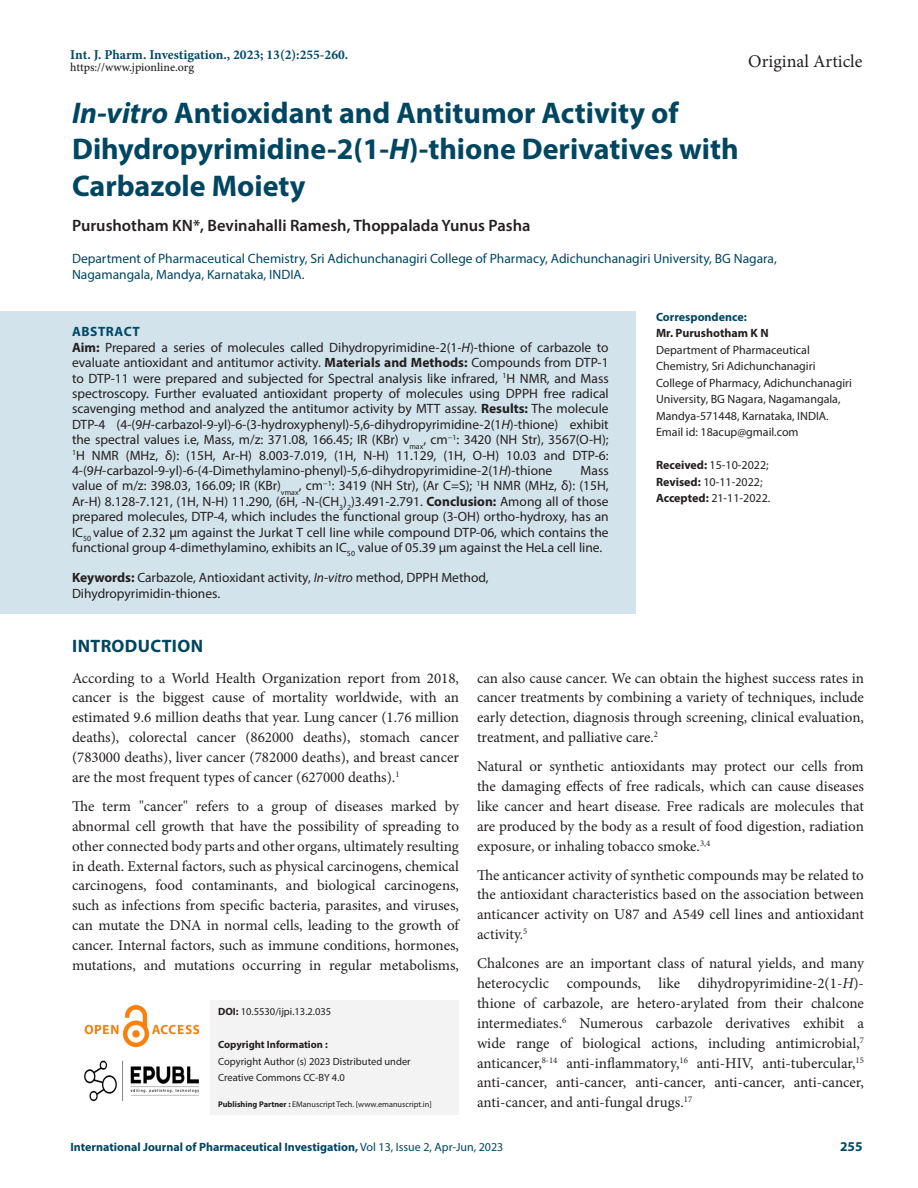
<style>
.page{position:relative;width:918px;height:1188px;background:#fff}
.page>*{position:absolute;margin:0;border:0;box-sizing:border-box;transform-origin:0 0}
.Art_Title{font:700 30px/36.5px "Myriad Pro";color:#004661}
.t1{font:18px "Minion Pro";color:#231f20}
.Intro_head{font:700 18px "Myriad Pro";letter-spacing:.02em;color:#004661}
.Author_Names{font:600 16.5px "Myriad Pro";color:#231f20}
.Body_text{font:15px/20px "Minion Pro";color:#231f20;text-align:justify}
.Body_text__FO{font:15px/20px "Minion Pro";color:#231f20;text-align:justify}
.Abstract_TXT{font:13.5px/15.5px "Myriad Pro";color:#231f20}
.Author_Affiliations{font:13.5px/15.5px "Myriad Pro";color:#004661}
.KY{font:13.5px/15.5px "Myriad Pro";color:#231f20}
.t2{font:700 13.5px "Minion Pro";letter-spacing:-.005em;color:#004a67}
.ABS_Heading{font:700 13.5px "Myriad Pro";letter-spacing:.04em;color:#004a67}
.Correspondence_AU_Af{font:12px/16.5px "Myriad Pro";color:#231f20}
.Correspondence_AU_Af-2{font:700 12px "Myriad Pro";color:#004661}
.Journal_Dates{font:12px "Myriad Pro";color:#231f20}
.t3{font:500 12px "Minion Pro";letter-spacing:-.005em;color:#231f20}
.Correspondence_AU_Af-3{font:700 12px "Myriad Pro";color:#231f20}
.t4{font:10.5px/16.5px "Myriad Pro";color:#231f20}
.t5{font:700 10.5px "Myriad Pro";color:#231f20}
.t6{font:8.25px "Myriad Pro";color:#231f20}
.s1{font-style:italic}
.s2{font-weight:700}
.s3{font-weight:400}
</style>
<div class="page">
<img style="left:84px;top:1004px;width:116px;height:44px">
<img style="left:84px;top:1060px;width:115px;height:42px">
<div style="left:211px;top:1000px;width:248px;height:114px;background:#f3f3f4"></div>
<div style="left:0;top:312px;width:636px;height:302px;background:#d2e3eb"></div>
<p class="t2" style="left:70px;top:45px;width:280px">Int. J. Pharm. Investigation., 2023; 13 (2):255-260.</p>
<p class="t3" style="left:70px;top:59px;width:125px">https://www.jpionline.org</p>
<p class="t1" style="left:748px;top:49px;width:116px">Original Article</p>
<p class="Art_Title" style="left:72px;top:94px;width:668px"><span class="s1">In-vitro</span> Antioxidant and Antitumor Activity of<br>Dihydropyrimidine-2(1-<span class="s1">H</span>)-thione Derivatives with<br>Carbazole Moiety</p>
<p class="Author_Names" style="left:72px;top:215px;width:460px">Purushotham KN*, Bevinahalli Ramesh, Thoppalada Yunus Pasha</p>
<p class="Author_Affiliations" style="left:72px;top:251px;width:706px">Department of Pharmaceutical Chemistry, Sri Adichunchanagiri College of Pharmacy, Adichunchanagiri University, BG Nagara,<br>Nagamangala, Mandya, Karnataka, INDIA.</p>
<p class="Correspondence_AU_Af-2" style="left:656px;top:309px;width:92px">Correspondence:</p>
<p class="Correspondence_AU_Af-3" style="left:656px;top:325px;width:114px">Mr. Purushotham K N</p>
<p class="Correspondence_AU_Af" style="left:656px;top:341px;width:197px">Department of Pharmaceutical Chemistry, Sri Adichunchanagiri College of Pharmacy, Adichunchanagiri University, BG Nagara, Nagamangala, Mandya-571 448, Karnataka, INDIA.</p>
<p class="Correspondence_AU_Af" style="left:656px;top:424px;width:144px">Email id: 1 8acup@gmail.com</p>
<p class="ABS_Heading" style="left:72px;top:323px;width:69px">ABSTRACT</p>
<p class="Abstract_TXT" style="left:72px;top:339px;width:538px"><span class="s2">Aim:</span> Prepared a series of molecules called Dihydropyrimidine-2(1 -<span class="s1">H</span>)-thione of carbazole to evaluate antioxidant and antitumor activity. <span class="s2">Materials and Methods:</span> Compounds from DTP-1 to DTP-11 were prepared and subjected for Spectral analysis like infrared, <sup>1</sup> H NMR, and Mass spectroscopy. Further evaluated antioxidant property of molecules using DPPH free radical scavenging method and analyzed the antitumor activity by MTT assay. <span class="s2">Results:</span> The molecule DTP-4 (4-(9<span class="s1">H</span>-carbazol-9-yl)-6-(3-hydroxyphenyl)-5,6-dihydropyrimidine-2(1 <span class="s1">H</span>)-thione) exhibit the spectral values i.e, Mass, m/z: 371 .08, 1 66.45; IR (KBr) ν<sub>max</sub>, cm<sup>−1</sup> : 3420 (NH Str), 3567(O-H); <sup>1</sup> H NMR (MHz, δ): (1 5H, Ar-H) 8.003-7.01 9, (1 H, N-H) 11 .129, (1 H, O-H) 10.03 and DTP-6:<br>4-(9<span class="s1">H</span>-carbazol-9-yl)-6-(4-Dimethylamino-phenyl)-5,6-dihydropyrimidine-2(1 <span class="s1">H</span>)-thione</p>
<p class="Journal_Dates" style="left:656px;top:458px;width:93px"><span class="s2">Received:</span> 1 5-10-2022</p>
<p class="Journal_Dates" style="left:766px;top:458px;width:4px">;</p>
<p class="Journal_Dates" style="left:656px;top:474px;width:87px"><span class="s2">Revised:</span> 10-11 -2022</p>
<p class="Journal_Dates" style="left:760px;top:474px;width:4px">;</p>
<p class="Journal_Dates" style="left:656px;top:491px;width:95px"><span class="s2">Accepted:</span> 21 -11 -2022</p>
<p class="Journal_Dates" style="left:768px;top:491px;width:4px">.</p>
<p class="Abstract_TXT" style="left:72px;top:463px;width:538px;text-align:justify;text-indent:509px">Mass value of m/z: 398.03, 1 66.09; IR (KBr)<sub>vmax</sub>, cm<sup>−1</sup> : 341 9 (NH Str), (Ar C=S); <sup>1</sup> H NMR (MHz, δ): (1 5H, Ar-H) 8.128-7.121 , (1 H, N-H) 11 .290, (6H, -N-(CH<sub>3</sub>)<sub>2</sub>)3.491 -2.791 . <span class="s2">Conclusion:</span> Among all of those prepared molecules, DTP-4, which includes the functional group (3-OH) ortho-hydroxy, has an IC<sub>50</sub> value of 2.32 µm against the Jurkat T cell line while compound DTP-06, which contains the functional group 4-dimethylamino, exhibits an IC<sub>50</sub> value of 05.39 µm against the HeLa cell line.</p>
<p class="KY" style="left:72px;top:570px;width:418px"><span class="s2">Keywords:</span> Carbazole, Antioxidant activity, <span class="s1">In-vitro</span> method, DPPH Method,<br>Dihydropyrimidin-thiones.</p>
<p class="Intro_head" style="left:72px;top:634px;width:132px">INTRODUCTION</p>
<p class="Body_text__FO" style="left:72px;top:668px;width:389px">According to a World Health Organization report from 2018, cancer is the biggest cause of mortality worldwide, with an estimated 9.6 million deaths that year. Lung cancer (1.76 million deaths), colorectal cancer (862000 deaths), stomach cancer (783000 deaths), liver cancer (782000 deaths), and breast cancer are the most frequent types of cancer (627000 deaths).<sup>1</sup></p>
<p class="Body_text" style="left:72px;top:796px;width:389px">The term "cancer" refers to a group of diseases marked by abnormal cell growth that have the possibility of spreading to other connected body parts and other organs, ultimately resulting in death. External factors, such as physical carcinogens, chemical carcinogens, food contaminants, and biological carcinogens, such as infections from specific bacteria, parasites, and viruses, can mutate the DNA in normal cells, leading to the growth of cancer. Internal factors, such as immune conditions, hormones, mutations, and mutations occurring in regular metabolisms,</p>
<p class="Body_text" style="left:477px;top:668px;width:389px">can also cause cancer. We can obtain the highest success rates in cancer treatments by combining a variety of techniques, include early detection, diagnosis through screening, clinical evaluation, treatment, and palliative care.<sup>2</sup></p>
<p class="Body_text" style="left:477px;top:756px;width:389px">Natural or synthetic antioxidants may protect our cells from the damaging effects of free radicals, which can cause diseases like cancer and heart disease. Free radicals are molecules that are produced by the body as a result of food digestion, radiation exposure, or inhaling tobacco smoke.<sup>3,4</sup></p>
<p class="Body_text" style="left:477px;top:865px;width:389px">The anticancer activity of synthetic compounds may be related to the antioxidant characteristics based on the association between anticancer activity on U87 and A549 cell lines and antioxidant activity.<sup>5</sup></p>
<p class="Body_text" style="left:477px;top:953px;width:389px">Chalcones are an important class of natural yields, and many heterocyclic compounds, like dihydropyrimidine-2(1-<span class="s1">H</span>)- thione of carbazole, are hetero-arylated from their chalcone intermediates.<sup>6</sup> Numerous carbazole derivatives exhibit a wide range of biological actions, including antimicrobial,<sup>7 </sup>anticancer,<sup>8-14</sup> anti-inflammatory,<sup>16</sup> anti-HIV, anti-tubercular,<sup>15 </sup>anti-cancer, anti-cancer, anti-cancer, anti-cancer, anti-cancer, anti-cancer, and anti-fungal drugs.<sup>17</sup></p>
<p class="t4" style="left:218px;top:1004px;width:115px"><span class="s2">DOI:</span> 10.5530/ijpi.13.2.035</p>
<p class="t5" style="left:218px;top:1038px;width:111px">Copyright Information :</p>
<p class="t4" style="left:218px;top:1053px;width:194px">Copyright Author (s) 2023 Distributed under<br>Creative Commons CC-BY 4.0</p>
<p class="t6" style="left:218px;top:1099px;width:215px"><span class="s2">Publishing Partner :</span> EManuscript Tech. [www.emanuscript.in]</p>
<p class="Correspondence_AU_Af-2" style="left:70px;top:1139px;width:426px">International Journal of Pharmaceutical Investigation, <span class="s3">Vol 13, Issue 2, Apr-Jun, 2023</span></p>
<p class="ABS_Heading" style="left:840px;top:1137px;width:24px">255</p>
</div>
